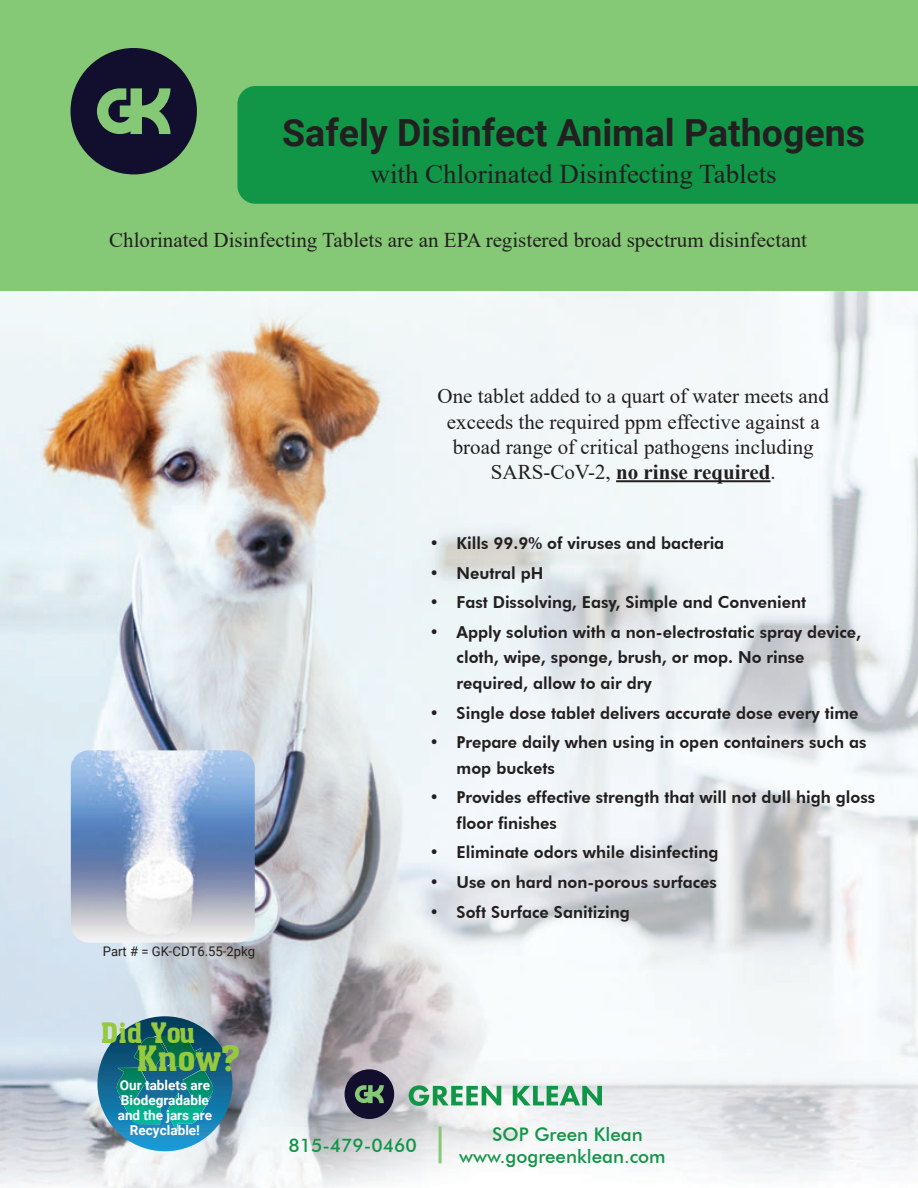
<style>
.page{position:relative;width:918px;height:1188px;background:#fff}
.page>*{position:absolute;margin:0;border:0;box-sizing:border-box;transform-origin:0 0}
.t1{font:700 37.5px "Roboto";color:#231f20}
.t2{font:34.05px "Aachen BT";color:#96c93d}
.t3{font:27.45px "Aachen BT";color:#96c93d}
.t4{font:27px "Times New Roman";color:#231f20}
.t5{font:21px/25.2px "Times New Roman";color:#231f20;text-align:center}
.t6{font:500 18.75px "Futura BT";color:#119547}
.t7{font:800 16.5px/25.5px "Futura BT";color:#231f20}
.t8{font:700 13.5px/15.3px "Roboto";color:#fff;text-align:center}
.t9{font:13.2px "Roboto";color:#231f20}
.s1{font-weight:700}
.s2{font-style:inherit}
</style>
<div class="page">
<div style="left:0;top:0;width:918px;height:292px;background:#85c875"></div>
<img style="left:0;top:292px;width:918px;height:896px">
<svg style="left:70px;top:48px;width:127px;height:126px"></svg>
<hr style="left:616px;top:480px;width:155px;height:2px;background:#231f20">
<div style="left:237px;top:86px;width:681px;height:118px;background:#119547"></div>
<svg style="left:345px;top:1069px;width:49px;height:50px;background:#444b55"></svg>
<svg style="left:409px;top:1085px;width:92px;height:21px"></svg>
<svg style="left:513px;top:1086px;width:89px;height:19px;background:#77bd95"></svg>
<hr style="left:439px;top:1127px;width:3px;height:36px;background:#85c875">
<img style="left:71px;top:750px;width:184px;height:193px">
<svg style="left:97px;top:1016px;width:135px;height:135px;background:#4781a1"></svg>
<img style="left:134px;top:1037px;width:31px;height:32px">
<img style="left:183px;top:1069px;width:30px;height:30px">
<img style="left:153px;top:1036px;width:48px;height:31px">
<img style="left:166px;top:1092px;width:45px;height:40px">
<img style="left:115px;top:1068px;width:36px;height:31px">
<img style="left:118px;top:1095px;width:42px;height:29px">
<p class="t1" style="left:282px;top:106px;width:584px">Safely Disinfect Animal Pathogens</p>
<p class="t4" style="left:371px;top:155px;width:408px">with Chlorinated Disinfecting Tablets</p>
<p class="t5" style="left:109px;top:227px;width:699px">Chlorinated Disinfecting Tablets are an EPA registered broad spectrum disinfectant</p>
<p class="t5" style="left:438px;top:383px;width:393px">One tablet added to a quart of water meets and exceeds the required ppm effective against a broad range of critical pathogens including SARS-CoV-2, <span class="s1">no rinse required</span>.</p>
<p class="t9" style="left:103px;top:943px;width:154px">Part # = GK-CDT6.55<span class="s2">-2pkg</span></p>
<h3 class="t3" style="left:101px;top:1016px;width:96px">Did You</h3>
<h2 class="t2" style="left:137px;top:1037px;width:105px">Know?</h2>
<p class="t8" style="left:118px;top:1077px;width:96px">Our tablets are<br>Biodegradable and the jars are<br>Recyclable!</p>
<p class="t7" style="left:430px;top:530px;width:296px">• Kills 99.9% of viruses and bacteria</p>
<p class="t7" style="left:430px;top:560px;width:115px">• Neutral pH</p>
<p class="t7" style="left:430px;top:590px;width:378px">• Fast Dissolving, Easy, Simple and Convenient</p>
<p class="t7" style="left:457px;top:619px;width:406px;text-indent:-27px">• Apply solution with a non-electrostatic spray device, cloth, wipe, sponge, brush, or mop. No rinse required, allow to air dry</p>
<p class="t7" style="left:430px;top:700px;width:430px">• Single dose tablet delivers accurate dose every time</p>
<p class="t7" style="left:457px;top:729px;width:411px;text-indent:-27px">• Prepare daily when using in open containers such as mop buckets</p>
<p class="t7" style="left:457px;top:785px;width:420px;text-indent:-27px">• Provides effective strength that will not dull high gloss floor finishes</p>
<p class="t7" style="left:430px;top:840px;width:290px">• Eliminate odors while disinfecting</p>
<p class="t7" style="left:430px;top:869px;width:289px">• Use on hard non-porous surfaces</p>
<p class="t7" style="left:430px;top:899px;width:202px">• Soft Surface Sanitizing</p>
<p class="t6" style="left:288px;top:1134px;width:130px">815-479-0460</p>
<p class="t6" style="left:492px;top:1123px;width:152px">SOP Green Klean</p>
<p class="t6" style="left:459px;top:1145px;width:208px">www.gogreenklean.com</p>
</div>
